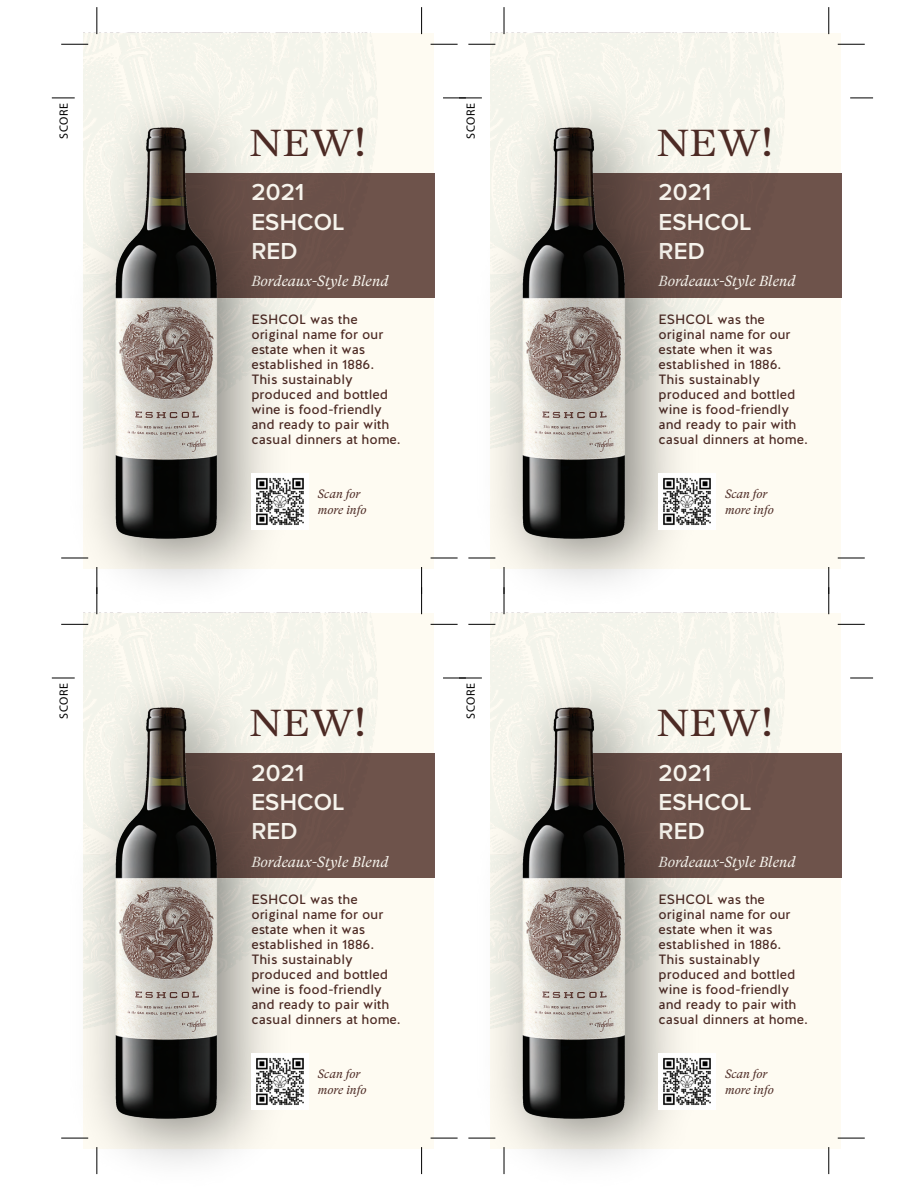
<style>
.page{position:relative;width:918px;height:1188px;background:#fff}
.page>*{position:absolute;margin:0;border:0;box-sizing:border-box;transform-origin:0 0}
.t1{font:37.5px "GT Super Text";letter-spacing:.01em;color:#4c2a24;scale:1.1 1}
.t2{font:600 24px/29.2px "Proxima Nova";letter-spacing:.005em;color:#f7f4ed}
.t3{font:italic 14.55px "GT Super Text";color:#f7f4ed}
.t4{font:13.5px/15px "Halis GR";color:#4c2a24}
.t5{font:italic 12px/15.6px "GT Super Text";letter-spacing:-.01em;color:#4c2a24}
.t6{font:12px "Myriad Pro";letter-spacing:.05em;color:#000}
</style>
<div class="page">
<div style="left:83px;top:33px;width:351px;height:536px;background:#fefbf2"></div>
<img style="left:84px;top:33px;width:350px;height:271px">
<div style="left:181px;top:173px;width:253px;height:124px;background:#6e534b"></div>
<img style="left:51px;top:58px;width:260px;height:566px">
<img style="left:112px;top:120px;width:112px;height:422px">
<img style="left:252px;top:473px;width:56px;height:56px">
<svg style="left:97px;top:7px;width:1px;height:27px"></svg>
<svg style="left:61px;top:44px;width:27px;height:1px"></svg>
<svg style="left:61px;top:558px;width:27px;height:1px"></svg>
<svg style="left:421px;top:7px;width:1px;height:27px"></svg>
<svg style="left:431px;top:44px;width:27px;height:1px"></svg>
<svg style="left:431px;top:558px;width:25px;height:1px"></svg>
<svg style="left:52px;top:98px;width:23px;height:1px"></svg>
<div style="left:491px;top:33px;width:350px;height:536px;background:#fefbf2"></div>
<img style="left:491px;top:33px;width:350px;height:271px">
<div style="left:588px;top:173px;width:253px;height:124px;background:#6e534b"></div>
<img style="left:456px;top:58px;width:262px;height:571px">
<img style="left:519px;top:120px;width:112px;height:422px">
<img style="left:659px;top:473px;width:56px;height:56px">
<svg style="left:850px;top:98px;width:23px;height:1px"></svg>
<svg style="left:504px;top:7px;width:1px;height:27px"></svg>
<svg style="left:468px;top:44px;width:27px;height:1px"></svg>
<svg style="left:468px;top:558px;width:27px;height:1px"></svg>
<svg style="left:829px;top:7px;width:1px;height:27px"></svg>
<svg style="left:838px;top:44px;width:27px;height:1px"></svg>
<svg style="left:838px;top:558px;width:27px;height:1px"></svg>
<svg style="left:443px;top:98px;width:39px;height:1px"></svg>
<div style="left:83px;top:613px;width:351px;height:536px;background:#fefbf2"></div>
<img style="left:84px;top:613px;width:350px;height:272px">
<div style="left:181px;top:753px;width:253px;height:124px;background:#6e534b"></div>
<img style="left:51px;top:638px;width:260px;height:537px">
<img style="left:112px;top:700px;width:112px;height:422px">
<img style="left:252px;top:1053px;width:56px;height:57px">
<svg style="left:97px;top:567px;width:1px;height:47px"></svg>
<svg style="left:61px;top:624px;width:27px;height:1px"></svg>
<svg style="left:61px;top:1138px;width:27px;height:1px"></svg>
<svg style="left:97px;top:1147px;width:1px;height:27px"></svg>
<svg style="left:421px;top:567px;width:1px;height:47px"></svg>
<svg style="left:431px;top:624px;width:27px;height:1px"></svg>
<svg style="left:431px;top:1138px;width:25px;height:1px"></svg>
<svg style="left:421px;top:1147px;width:1px;height:27px"></svg>
<svg style="left:52px;top:678px;width:23px;height:1px"></svg>
<div style="left:491px;top:613px;width:350px;height:536px;background:#fefbf2"></div>
<img style="left:491px;top:613px;width:350px;height:272px">
<div style="left:588px;top:753px;width:253px;height:124px;background:#6e534b"></div>
<img style="left:456px;top:638px;width:262px;height:537px">
<img style="left:519px;top:700px;width:112px;height:422px">
<img style="left:659px;top:1053px;width:56px;height:57px">
<svg style="left:850px;top:678px;width:23px;height:1px"></svg>
<svg style="left:504px;top:567px;width:1px;height:47px"></svg>
<svg style="left:468px;top:624px;width:27px;height:1px"></svg>
<svg style="left:468px;top:1138px;width:27px;height:1px"></svg>
<svg style="left:504px;top:1147px;width:1px;height:27px"></svg>
<svg style="left:829px;top:567px;width:1px;height:47px"></svg>
<svg style="left:838px;top:624px;width:27px;height:1px"></svg>
<svg style="left:838px;top:1138px;width:27px;height:1px"></svg>
<svg style="left:829px;top:1147px;width:1px;height:27px"></svg>
<svg style="left:443px;top:678px;width:39px;height:1px"></svg>
<p class="t6" style="left:56px;top:139px;width:37px;rotate:-90deg">SCORE</p>
<p class="t6" style="left:56px;top:719px;width:37px;rotate:-90deg">SCORE</p>
<h1 class="t1" style="left:249px;top:121px;width:108px">NEW!</h1>
<p class="t6" style="left:463px;top:139px;width:37px;rotate:-90deg">SCORE</p>
<h1 class="t1" style="left:656px;top:121px;width:108px">NEW!</h1>
<h2 class="t2" style="left:251px;top:177px;width:95px">2021<br>ESHCOL<br>RED</h2>
<p class="t3" style="left:251px;top:273px;width:139px">Bordeaux-Style Blend</p>
<p class="t4" style="left:251px;top:312px;width:151px">ESHCOL was the original name for our estate when it was established in 1886.<br>This sustainably produced and bottled wine is food-friendly and ready to pair with casual dinners at home.</p>
<h2 class="t2" style="left:659px;top:177px;width:95px">2021<br>ESHCOL<br>RED</h2>
<p class="t3" style="left:659px;top:273px;width:139px">Bordeaux-Style Blend</p>
<p class="t4" style="left:659px;top:312px;width:151px">ESHCOL was the original name for our estate when it was established in 1886.<br>This sustainably produced and bottled wine is food-friendly and ready to pair with casual dinners at home.</p>
<p class="t5" style="left:318px;top:486px;width:50px">Scan for more info</p>
<p class="t5" style="left:725px;top:486px;width:50px">Scan for more info</p>
<h1 class="t1" style="left:249px;top:702px;width:108px">NEW!</h1>
<p class="t6" style="left:463px;top:719px;width:37px;rotate:-90deg">SCORE</p>
<h1 class="t1" style="left:656px;top:702px;width:108px">NEW!</h1>
<h2 class="t2" style="left:251px;top:757px;width:95px">2021<br>ESHCOL<br>RED</h2>
<p class="t3" style="left:251px;top:853px;width:139px">Bordeaux-Style Blend</p>
<p class="t4" style="left:251px;top:892px;width:151px">ESHCOL was the original name for our estate when it was established in 1886.<br>This sustainably produced and bottled wine is food-friendly and ready to pair with casual dinners at home.</p>
<h2 class="t2" style="left:659px;top:757px;width:95px">2021<br>ESHCOL<br>RED</h2>
<p class="t3" style="left:659px;top:853px;width:139px">Bordeaux-Style Blend</p>
<p class="t4" style="left:659px;top:892px;width:151px">ESHCOL was the original name for our estate when it was established in 1886.<br>This sustainably produced and bottled wine is food-friendly and ready to pair with casual dinners at home.</p>
<p class="t5" style="left:318px;top:1066px;width:50px">Scan for more info</p>
<p class="t5" style="left:725px;top:1066px;width:50px">Scan for more info</p>
</div>
